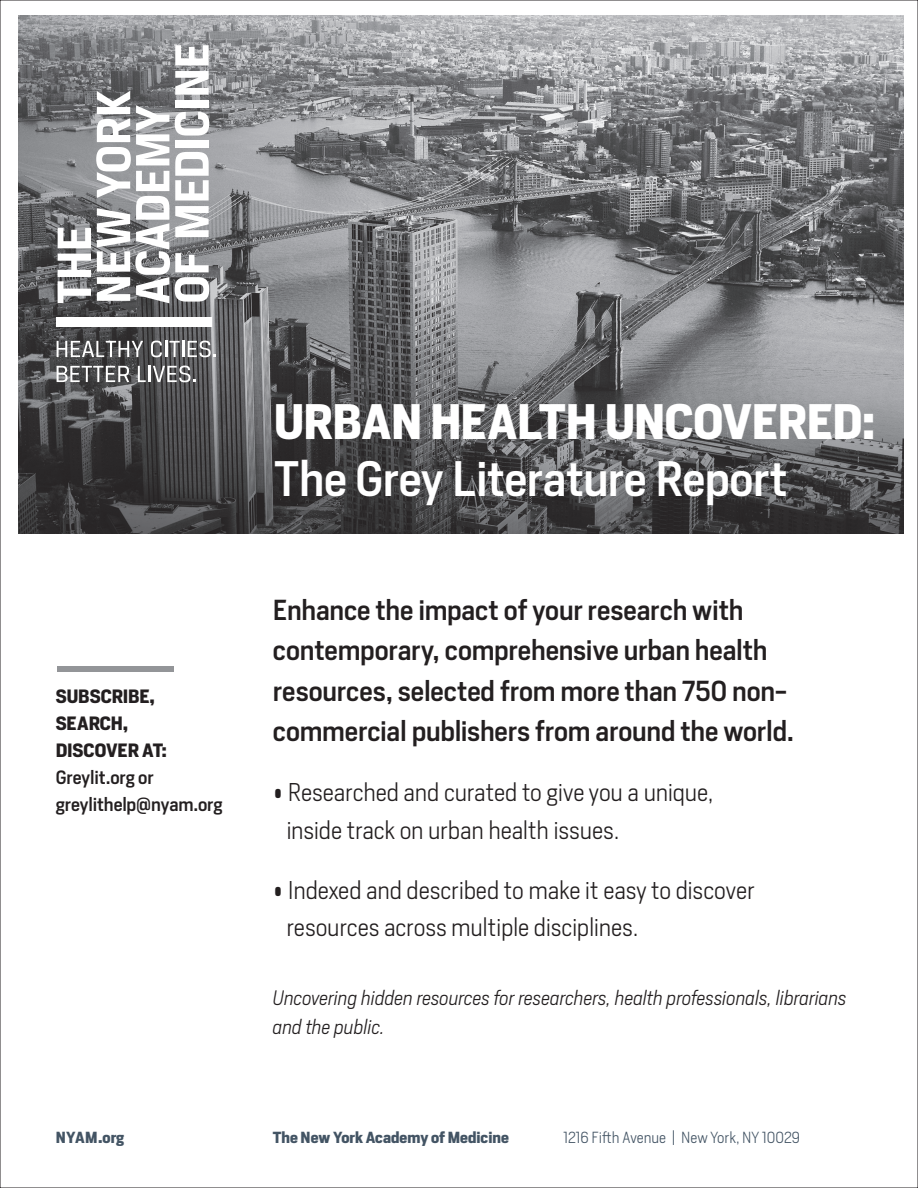
<style>
.page{position:relative;width:918px;height:1188px;background:#fff}
.page>*{position:absolute;margin:0;border:0;box-sizing:border-box;transform-origin:0 0}
.t1{font:500 46.5px "Heron Sans";letter-spacing:-.01em;color:#fff}
.t2{font:700 46.5px "Heron Sans";letter-spacing:-.015em;color:#fff}
.t3{font:500 27px/40.5px "Heron Sans";letter-spacing:-.005em;color:#231f20}
.t4{font:300 24px/37.5px "Heron Sans";letter-spacing:-.01em;color:#231f20}
.t5{font:italic 300 19.5px/28.5px "Heron Sans";letter-spacing:-.005em;color:#231f20}
.t6{font:500 18px/27px "Heron Sans";letter-spacing:-.005em;color:#231f20}
.t7{font:700 18px/27px "Heron Sans";letter-spacing:-.005em;color:#231f20}
.t8{font:700 15px "Heron Sans";color:#435464}
.t9{font:300 15px "Heron Sans";color:#435464}
</style>
<div class="page">
<img style="left:18px;top:15px;width:886px;height:519px">
<svg style="left:57px;top:341px;width:86px;height:16px"></svg>
<svg style="left:151px;top:341px;width:65px;height:16px"></svg>
<svg style="left:57px;top:366px;width:72px;height:16px"></svg>
<svg style="left:138px;top:366px;width:57px;height:16px"></svg>
<svg style="left:58px;top:71px;width:151px;height:232px"></svg>
<svg style="left:175px;top:45px;width:34px;height:20px"></svg>
<div style="left:56px;top:317px;width:156px;height:10px;background:#fff"></div>
<div style="left:57px;top:666px;width:117px;height:6px;background:#939598"></div>
<p class="t7" style="left:56px;top:683px;width:113px">SUBSCRIBE,<br>SEARCH,<br>DISCOVER AT:</p>
<p class="t6" style="left:56px;top:764px;width:168px">Greylit.org or greylithelp@nyam.org</p>
<h1 class="t2" style="left:274px;top:392px;width:603px">URBAN HEALTH UNCOVERED:</h1>
<h1 class="t1" style="left:274px;top:449px;width:515px">The Grey Literature Report</h1>
<p class="t3" style="left:273px;top:589px;width:523px">Enhance the impact of your research with contemporary, comprehensive urban health resources, selected from more than 750 non&shy;commercial publishers from around the world.</p>
<p class="t4" style="left:286px;top:773px;width:429px;text-indent:-14px">• Researched and curated to give you a unique, inside track on urban health issues.</p>
<p class="t4" style="left:286px;top:871px;width:470px;text-indent:-14px">• Indexed and described to make it easy to discover resources across multiple disciplines.</p>
<p class="t5" style="left:273px;top:984px;width:575px">Uncovering hidden resources for researchers, health professionals, librarians and the public.</p>
<p class="t8" style="left:56px;top:1128px;width:70px">NYAM.org</p>
<p class="t8" style="left:273px;top:1128px;width:238px">The New York Academy of Medicine</p>
<p class="t9" style="left:563px;top:1129px;width:238px">1216 Fifth Avenue | New York, NY 10029</p>
</div>
